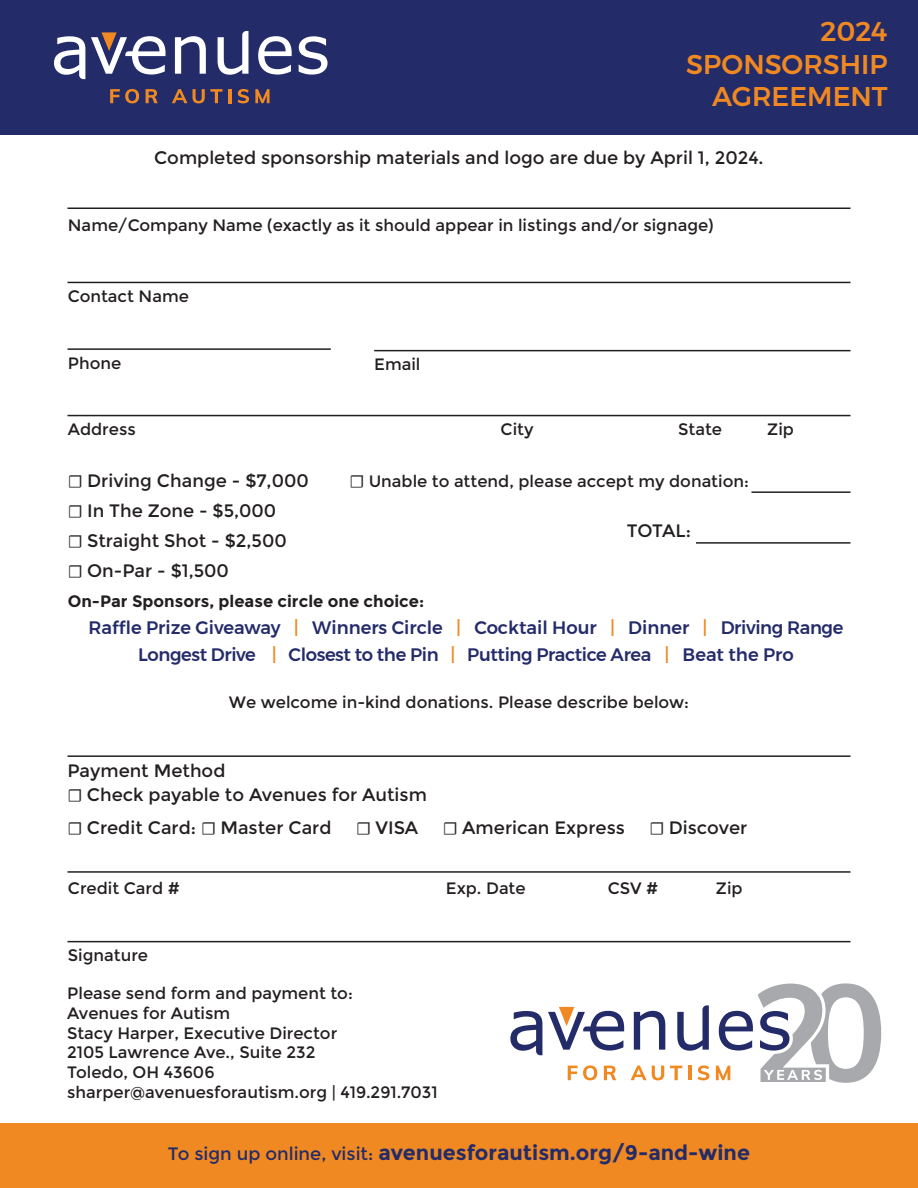
<style>
.page{position:relative;width:918px;height:1188px;background:#fff}
.page>*{position:absolute;margin:0;border:0;box-sizing:border-box;transform-origin:0 0}
.t1{font:500 27px "Montserrat";color:#f08921}
.t2{font:700 21px "Montserrat";color:#242b69}
.t3{font:18px "Montserrat";color:#231f20}
.t4{font:500 18px "Montserrat";color:#242b69}
.t5{font:500 18px "Montserrat";letter-spacing:-.02em;color:#242b69}
.t6{font:16.5px "Montserrat";color:#231f20}
.t7{font:700 16.5px "Montserrat";color:#231f20}
.s1{font-family:"Minion Pro"}
.s2{color:#f08921}
.s3{font-family:"Minion Pro";font-size:18px}
.s4{font-weight:400;font-size:18px}
</style>
<div class="page">
<div style="left:0;top:1123px;width:918px;height:65px;background:#f08921"></div>
<div style="left:0;top:0;width:918px;height:135px;background:#242b69"></div>
<hr style="left:68px;top:208px;width:782px;height:1px;background:#231f20">
<hr style="left:68px;top:282px;width:782px;height:1px;background:#231f20">
<hr style="left:68px;top:348px;width:263px;height:2px;background:#231f20">
<hr style="left:374px;top:350px;width:476px;height:1px;background:#231f20">
<hr style="left:68px;top:415px;width:782px;height:1px;background:#231f20">
<hr style="left:68px;top:755px;width:782px;height:2px;background:#231f20">
<hr style="left:68px;top:871px;width:782px;height:2px;background:#231f20">
<hr style="left:68px;top:941px;width:782px;height:1px;background:#231f20">
<hr style="left:696px;top:542px;width:154px;height:2px;background:#231f20">
<hr style="left:752px;top:491px;width:98px;height:2px;background:#231f20">
<svg style="left:175px;top:36px;width:31px;height:38px"></svg>
<svg style="left:299px;top:36px;width:29px;height:39px"></svg>
<svg style="left:218px;top:31px;width:30px;height:44px"></svg>
<svg style="left:54px;top:36px;width:31px;height:43px"></svg>
<svg style="left:258px;top:36px;width:34px;height:39px"></svg>
<svg style="left:91px;top:32px;width:75px;height:43px"></svg>
<svg style="left:110px;top:89px;width:29px;height:14px"></svg>
<svg style="left:146px;top:89px;width:12px;height:14px"></svg>
<svg style="left:172px;top:89px;width:15px;height:14px"></svg>
<svg style="left:193px;top:89px;width:29px;height:14px"></svg>
<hr style="left:228px;top:89px;width:3px;height:14px;background:#f08921">
<svg style="left:238px;top:89px;width:11px;height:14px"></svg>
<svg style="left:255px;top:89px;width:15px;height:14px"></svg>
<svg style="left:634px;top:1011px;width:31px;height:39px"></svg>
<svg style="left:677px;top:1005px;width:32px;height:46px"></svg>
<svg style="left:510px;top:1011px;width:32px;height:44px"></svg>
<svg style="left:548px;top:1007px;width:76px;height:44px"></svg>
<svg style="left:568px;top:1065px;width:29px;height:15px"></svg>
<svg style="left:604px;top:1066px;width:12px;height:14px"></svg>
<svg style="left:631px;top:1066px;width:33px;height:14px"></svg>
<svg style="left:670px;top:1066px;width:12px;height:14px"></svg>
<hr style="left:688px;top:1066px;width:3px;height:14px;background:#f08921">
<svg style="left:698px;top:1065px;width:11px;height:15px"></svg>
<svg style="left:716px;top:983px;width:165px;height:100px"></svg>
<p class="t1" style="left:821px;top:11px;width:69px">2024</p>
<p class="t1" style="left:686px;top:43px;width:203px">SPONSORSHIP</p>
<p class="t1" style="left:712px;top:75px;width:177px">AGREEMENT</p>
<p class="t3" style="left:154px;top:147px;width:611px">Completed sponsorship materials and logo are due by April 1, 2024.</p>
<p class="t6" style="left:68px;top:215px;width:647px">Name/Company Name (exactly as it should appear in listings and/or signage)</p>
<p class="t6" style="left:68px;top:287px;width:123px">Contact Name</p>
<p class="t6" style="left:68px;top:353px;width:55px">Phone</p>
<p class="t6" style="left:374px;top:355px;width:48px">Email</p>
<p class="t6" style="left:68px;top:420px;width:69px">Address</p>
<p class="t6" style="left:501px;top:420px;width:35px">City</p>
<p class="t6" style="left:678px;top:420px;width:45px">State</p>
<p class="t6" style="left:767px;top:420px;width:28px">Zip</p>
<p class="t3" style="left:68px;top:470px;width:242px"><span class="s1">☐</span> Driving Change - $7,000</p>
<p class="t3" style="left:68px;top:500px;width:210px"><span class="s1">☐</span> In The Zone - $5,000</p>
<p class="t3" style="left:68px;top:530px;width:220px"><span class="s1">☐</span> Straight Shot - $2,500</p>
<p class="t3" style="left:68px;top:560px;width:163px"><span class="s1">☐</span> On-Par - $1,500</p>
<p class="t7" style="left:68px;top:591px;width:358px">On-Par Sponsors, please circle one choice:</p>
<p class="t4" style="left:88px;top:613px;width:757px">Raffle Prize Giveaway <span class="s2">|</span> Winners Circle <span class="s2">|</span> Cocktail Hour <span class="s2">|</span> Dinner <span class="s2">|</span> Driving Range</p>
<p class="t5" style="left:138px;top:640px;width:657px">Longest Drive <span class="s2">|</span> Closest to the Pin <span class="s2">|</span> Putting Practice Area <span class="s2">|</span> Beat the Pro</p>
<p class="t6" style="left:349px;top:471px;width:401px"><span class="s3">☐</span> Unable to attend, please accept my donation:</p>
<p class="t3" style="left:627px;top:521px;width:66px">TOTAL:</p>
<p class="t6" style="left:229px;top:692px;width:462px">We welcome in-kind donations. Please describe below:</p>
<p class="t3" style="left:68px;top:760px;width:159px">Payment Method</p>
<p class="t3" style="left:68px;top:784px;width:361px"><span class="s1">☐</span> Check payable to Avenues for Autism</p>
<p class="t3" style="left:68px;top:817px;width:266px"><span class="s1">☐</span> Credit Card: <span class="s1">☐</span> Master Card</p>
<p class="t3" style="left:356px;top:817px;width:64px"><span class="s1">☐</span> VISA</p>
<p class="t3" style="left:443px;top:817px;width:183px"><span class="s1">☐</span> American Express</p>
<p class="t3" style="left:650px;top:817px;width:99px"><span class="s1">☐</span> Discover</p>
<p class="t6" style="left:68px;top:879px;width:114px">Credit Card #</p>
<p class="t6" style="left:446px;top:879px;width:81px">Exp. Date</p>
<p class="t6" style="left:608px;top:879px;width:52px">CSV #</p>
<p class="t6" style="left:716px;top:879px;width:28px">Zip</p>
<p class="t6" style="left:68px;top:946px;width:82px">Signature</p>
<p class="t6" style="left:67px;top:984px;width:287px">Please send form and payment to:</p>
<p class="t6" style="left:67px;top:1003px;width:165px">Avenues for Autism</p>
<p class="t6" style="left:67px;top:1023px;width:272px">Stacy Harper, Executive Director</p>
<p class="t6" style="left:67px;top:1043px;width:250px">2105 Lawrence Ave., Suite 232</p>
<p class="t6" style="left:67px;top:1063px;width:149px">Toledo, OH 43606</p>
<p class="t6" style="left:67px;top:1083px;width:372px">sharper@avenuesforautism.org | 419.291.7031</p>
<p class="t2" style="left:168px;top:1140px;width:584px"><span class="s4">To sign up online, visit:</span> avenuesforautism.org/9-and-wine</p>
</div>
